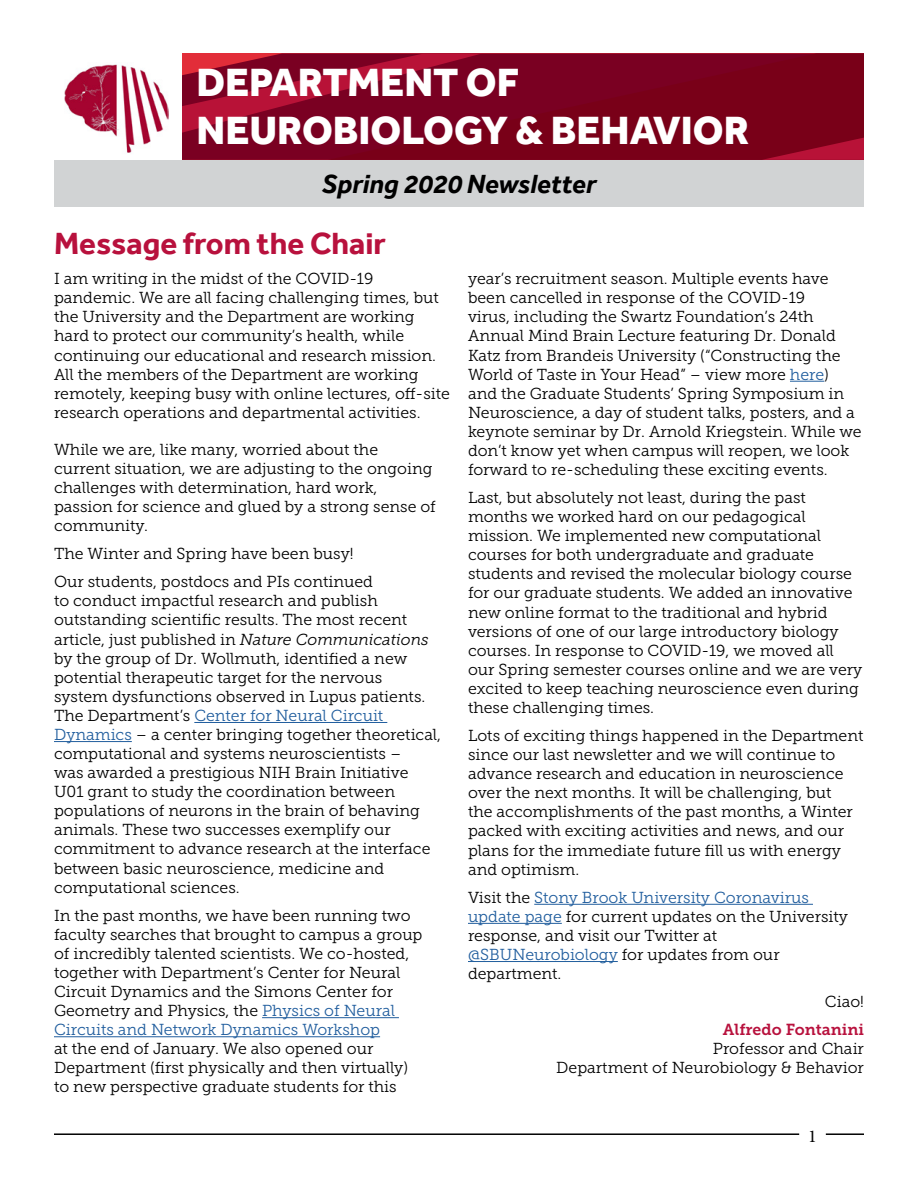
<style>
.page{position:relative;width:918px;height:1188px;background:#fff}
.page>*{position:absolute;margin:0;border:0;box-sizing:border-box;transform-origin:0 0}
.t1{font:800 40.5px/48.6px "Effra";color:#fff}
.t2{font:700 31.5px "Effra";color:#b8113d}
.t3{font:italic 700 27px "Effra";color:#000}
.t4{font:18px "Minion Pro";color:#000}
.t5{font:15.9px/19px "Museo Slab 300";color:#000}
.t6{font:15.9px "Museo Slab 700";color:#b8113d}
.s1{font-style:italic}
.s2{color:#215e9e}
</style>
<div class="page">
<svg style="left:482px;top:53px;width:382px;height:107px;background:#79001b"></svg>
<svg style="left:762px;top:138px;width:102px;height:22px;background:#980927"></svg>
<svg style="left:182px;top:53px;width:300px;height:107px;background:#880425"></svg>
<div style="left:54px;top:160px;width:810px;height:46px;background:#d1d3d4"></div>
<hr style="left:54px;top:1133px;width:745px;height:2px;background:#000">
<hr style="left:826px;top:1133px;width:38px;height:2px;background:#000">
<hr style="left:194px;top:722px;width:193px;height:1px;background:#215e9e">
<hr style="left:54px;top:741px;width:78px;height:1px;background:#215e9e">
<hr style="left:262px;top:1017px;width:137px;height:1px;background:#215e9e">
<hr style="left:54px;top:1036px;width:326px;height:1px;background:#215e9e">
<hr style="left:790px;top:381px;width:34px;height:1px;background:#215e9e">
<hr style="left:534px;top:904px;width:279px;height:1px;background:#215e9e">
<hr style="left:468px;top:923px;width:94px;height:1px;background:#215e9e">
<hr style="left:468px;top:961px;width:150px;height:1px;background:#215e9e">
<img style="left:64px;top:64px;width:104px;height:89px">
<h1 class="t1" style="left:196px;top:58px;width:554px">DEPARTMENT OF<br>NEUROBIOLOGY &amp; BEHAVIOR</h1>
<h3 class="t3" style="left:322px;top:168px;width:276px">Spring 2020 Newsletter</h3>
<h2 class="t2" style="left:54px;top:225px;width:334px">Message from the Chair</h2>
<p class="t5" style="left:54px;top:269px;width:398px">I am writing in the midst of the COVID-19 pandemic. We are all facing challenging times, but the University and the Department are working hard to protect our community’s health, while continuing our educational and research mission.<br>All the members of the Department are working remotely, keeping busy with online lectures, off-site research operations and departmental activities.</p>
<p class="t5" style="left:54px;top:440px;width:383px">While we are, like many, worried about the current situation, we are adjusting to the ongoing challenges with determination, hard work, passion for science and glued by a strong sense of community.</p>
<p class="t5" style="left:54px;top:540px;width:321px;line-height:28px">The Winter and Spring have been busy!<br>Our students, postdocs and PIs continued</p>
<p class="t5" style="left:54px;top:592px;width:389px">to conduct impactful research and publish outstanding scientific results. The most recent article, just published in <span class="s1">Nature Communications </span>by the group of Dr. Wollmuth, identified a new potential therapeutic target for the nervous<br>system dysfunctions observed in Lupus patients.<br>The Department’s <span class="s2">Center for Neural Circuit Dynamics</span> – a center bringing together theoretical, computational and systems neuroscientists –<br>was awarded a prestigious NIH Brain Initiative U01 grant to study the coordination between populations of neurons in the brain of behaving animals. These two successes exemplify our commitment to advance research at the interface between basic neuroscience, medicine and computational sciences.</p>
<p class="t5" style="left:54px;top:906px;width:370px">In the past months, we have been running two faculty searches that brought to campus a group of incredibly talented scientists. We co-hosted, together with Department’s Center for Neural Circuit Dynamics and the Simons Center for Geometry and Physics, the <span class="s2">Physics of Neural Circuits and Network Dynamics Workshop</span></p>
<p class="t5" style="left:54px;top:1039px;width:356px">at the end of January. We also opened our<br>Department (first physically and then virtually) to new perspective graduate students for this</p>
<p class="t5" style="left:468px;top:269px;width:395px">year’s recruitment season. Multiple events have been cancelled in response of the COVID-19<br>virus, including the Swartz Foundation’s 24th Annual Mind Brain Lecture featuring Dr. Donald Katz from Brandeis University (“Constructing the World of Taste in Your Head” – view more <span class="s2">here</span>) and the Graduate Students’ Spring Symposium in Neuroscience, a day of student talks, posters, and a keynote seminar by Dr. Arnold Kriegstein. While we don’t know yet when campus will reopen, we look forward to re-scheduling these exciting events.</p>
<p class="t5" style="left:468px;top:488px;width:396px">Last, but absolutely not least, during the past months we worked hard on our pedagogical mission. We implemented new computational courses for both undergraduate and graduate students and revised the molecular biology course for our graduate students. We added an innovative new online format to the traditional and hybrid versions of one of our large introductory biology courses. In response to COVID-19, we moved all our Spring semester courses online and we are very excited to keep teaching neuroscience even during these challenging times.</p>
<p class="t5" style="left:468px;top:726px;width:397px">Lots of exciting things happened in the Department since our last newsletter and we will continue to advance research and education in neuroscience over the next months. It will be challenging, but<br>the accomplishments of the past months, a Winter packed with exciting activities and news, and our plans for the immediate future fill us with energy and optimism.</p>
<p class="t5" style="left:468px;top:888px;width:381px">Visit the <span class="s2">Stony Brook University Coronavirus update page</span> for current updates on the University response, and visit our Twitter at <span class="s2">@SBUNeurobiology</span> for updates from our department.</p>
<p class="t5" style="left:825px;top:992px;width:41px">Ciao!</p>
<p class="t6" style="left:723px;top:1021px;width:143px">Alfredo Fontanini</p>
<p class="t5" style="left:556px;top:1039px;width:309px;text-align:right">Professor and Chair<br>Department of Neurobiology &amp; Behavior</p>
<p class="t4" style="left:808px;top:1124px;width:10px">1</p>
</div>
